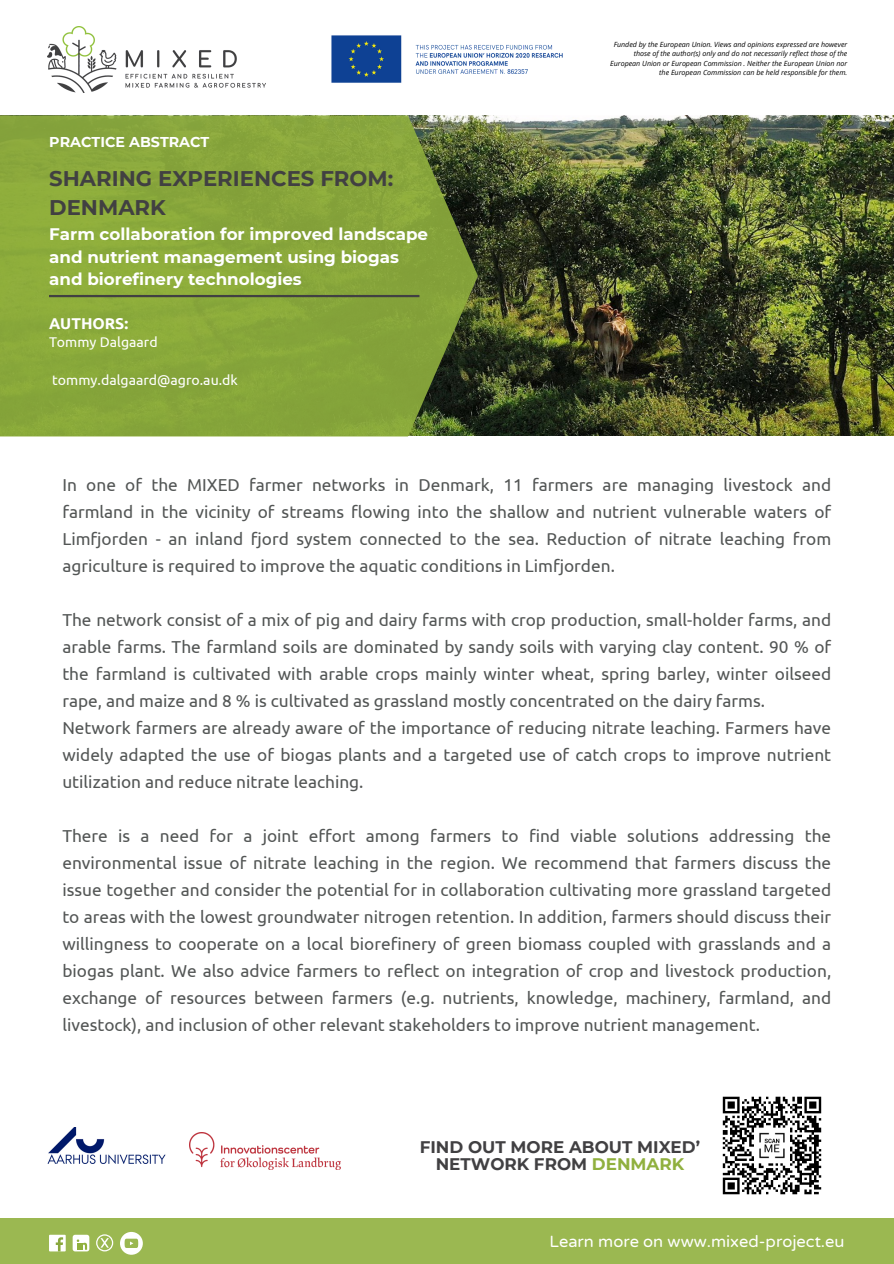
<style>
.page{position:relative;width:894px;height:1264px;background:#fff}
.page>*{position:absolute;margin:0;border:0;box-sizing:border-box;transform-origin:0 0}
.t1{font:700 21.15px/29.2px "Montserrat";color:#414042}
.t2{font:17.25px/27px "Ubuntu";color:#535655;text-align:justify}
.t3{font:700 16.8px/16.8px "Montserrat";color:#414042;text-align:center}
.t4{font:700 16.65px/22.5px "Montserrat";color:#fff}
.t5{font:16.5px "Varela Round";color:#fff}
.t6{font:700 15.6px "Ubuntu";color:#fff}
.t7{font:700 14.25px "Montserrat";color:#fff}
.t8{font:14.1px "Ubuntu";color:#fff}
.t9{font:italic 7.05px/9.4px "Open Sans";color:#000;text-align:right}
.s1{color:#90b03e}
</style>
<div class="page">
<img style="left:477px;top:115px;width:416px;height:320px">
<svg style="left:0;top:115px;width:477px;height:321px;background:#83a03a"></svg>
<hr style="left:49px;top:295px;width:370px;height:2px;background:#414042">
<img style="left:48px;top:27px;width:217px;height:66px">
<img style="left:331px;top:35px;width:231px;height:48px">
<div style="left:0;top:1217px;width:893px;height:46px;background:#9bb851"></div>
<div style="left:49px;top:1234px;width:17px;height:17px;background:#fff"></div>
<svg style="left:56px;top:1237px;width:7px;height:14px"></svg>
<svg style="left:96px;top:1234px;width:17px;height:17px"></svg>
<div style="left:73px;top:1234px;width:16px;height:17px;background:#fff;border-radius:3px"></div>
<svg style="left:77px;top:1239px;width:10px;height:10px"></svg>
<svg style="left:120px;top:1231px;width:22px;height:23px"></svg>
<img style="left:48px;top:1127px;width:118px;height:36px">
<img style="left:722px;top:1096px;width:100px;height:99px">
<img style="left:190px;top:1132px;width:151px;height:37px">
<p class="t7" style="left:49px;top:133px;width:162px">PRACTICE ABSTRACT</p>
<h3 class="t1" style="left:49px;top:164px;width:345px">SHARING EXPERIENCES FROM:<br>DENMARK</h3>
<h3 class="t4" style="left:49px;top:223px;width:380px">Farm collaboration for improved landscape and nutrient management using biogas and biorefinery technologies</h3>
<h3 class="t6" style="left:49px;top:314px;width:81px">AUTHORS:</h3>
<h3 class="t8" style="left:49px;top:334px;width:110px">Tommy Dalgaard</h3>
<p class="t8" style="left:52px;top:372px;width:187px">tommy.dalgaard@agro.au.dk</p>
<p class="t9" style="left:610px;top:40px;width:239px">Funded by the European Union. Views and opinions expressed are however those of the author(s) only and do not necessarily reflect those of the European Union or European Commission . Neither the European Union nor the European Commission can be held responsible for them.</p>
<p class="t2" style="left:62px;top:470px;width:770px">In one of the MIXED farmer networks in Denmark, 11 farmers are managing livestock and farmland in the vicinity of streams flowing into the shallow and nutrient vulnerable waters of Limfjorden - an inland fjord system connected to the sea. Reduction of nitrate leaching from agriculture is required to improve the aquatic conditions in Limfjorden.</p>
<h5 class="t2" style="left:62px;top:605px;width:770px;text-align:left">The network consist of a mix of pig and dairy farms with crop production, small-holder farms, and arable farms. The farmland soils are dominated by sandy soils with varying clay content. 90 % of the farmland is cultivated with arable crops mainly winter wheat, spring barley, winter oilseed rape, and maize and 8 % is cultivated as grassland mostly concentrated on the dairy farms.<br>Network farmers are already aware of the importance of reducing nitrate leaching. Farmers have widely adapted the use of biogas plants and a targeted use of catch crops to improve nutrient utilization and reduce nitrate leaching.</h5>
<p class="t2" style="left:62px;top:821px;width:770px">There is a need for a joint effort among farmers to find viable solutions addressing the environmental issue of nitrate leaching in the region. We recommend that farmers discuss the issue together and consider the potential for in collaboration cultivating more grassland targeted to areas with the lowest groundwater nitrogen retention. In addition, farmers should discuss their willingness to cooperate on a local biorefinery of green biomass coupled with grasslands and a biogas plant. We also advice farmers to reflect on integration of crop and livestock production, exchange of resources between farmers (e.g. nutrients, knowledge, machinery, farmland, and livestock), and inclusion of other relevant stakeholders to improve nutrient management.</p>
<p class="t3" style="left:419px;top:1138px;width:282px">FIND OUT MORE ABOUT MIXED’<br>NETWORK FROM <span class="s1">DENMARK</span></p>
<h1 class="t5" style="left:549px;top:1231px;width:296px">Learn more on www.mixed-project.eu</h1>
</div>
